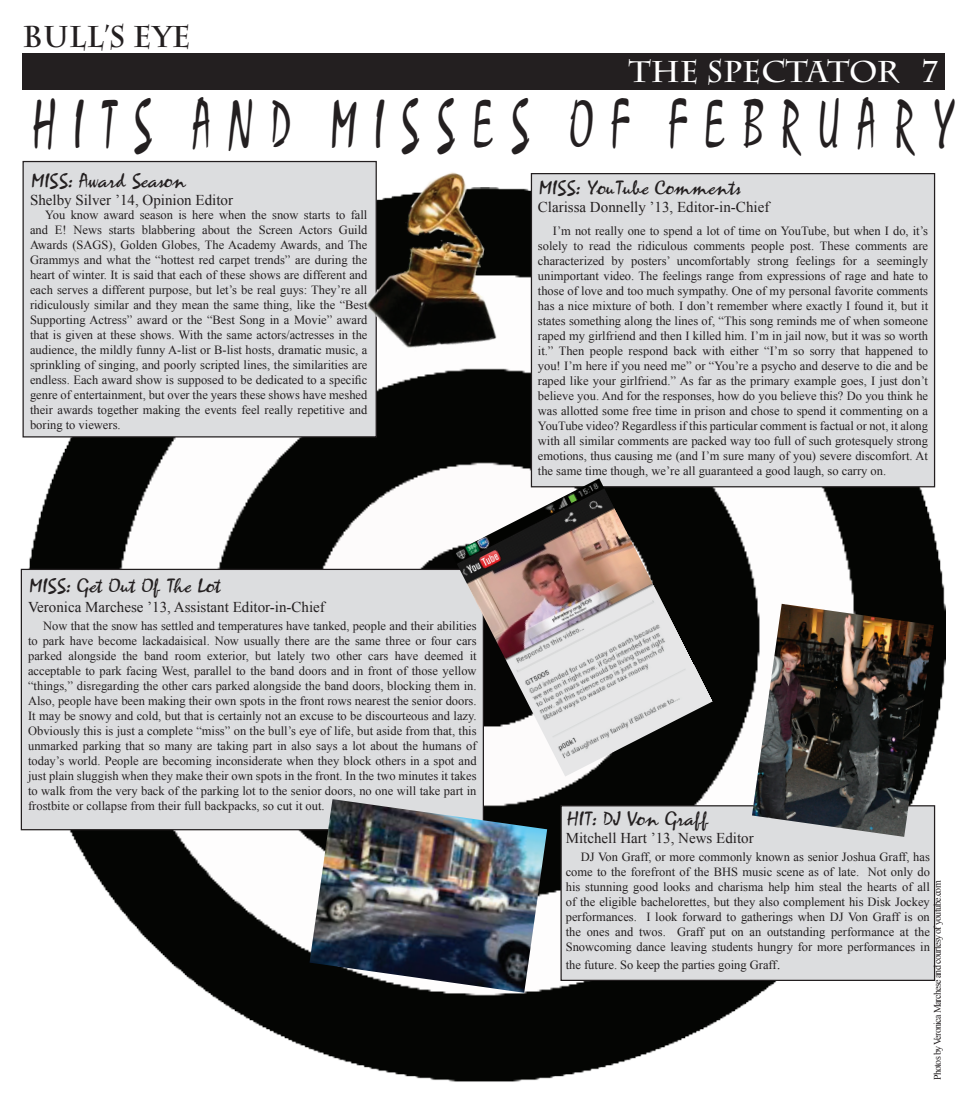
<style>
.page{position:relative;width:968px;height:1114px;background:#fff}
.page>*{position:absolute;margin:0;border:0;box-sizing:border-box;transform-origin:0 0}
.t1{font:65.62px "AHJ Mistral";letter-spacing:.45em;color:#231f20;scale:.57 1}
.t2{font:700 30px "Charlemagne Std";letter-spacing:-.005em;color:#fff}
.t3{font:700 30px "Charlemagne Std";color:#231f20}
.t4{font:18.75px "AHJ Mistral";color:#231f20}
.t5{font:15px "Times New Roman";color:#231f20}
.t6{font:12.5px/15px "Times New Roman";color:#231f20;text-align:justify}
.t7{font:10px "Times New Roman";letter-spacing:-.07em;color:#231f20}
.s1{font-size:15px}
</style>
<div class="page">
<div style="left:22px;top:53px;width:923px;height:36px;background:#231f20"></div>
<img style="left:22px;top:188px;width:923px;height:894px">
<div style="left:531px;top:173px;width:404px;height:314px;background:#dcdddf;border:1px solid #231f20"></div>
<div style="left:560px;top:805px;width:375px;height:176px;background:#dcdddf;border:1px solid #231f20"></div>
<div style="left:22px;top:161px;width:355px;height:276px;background:#dcdddf;border:1px solid #231f20"></div>
<div style="left:21px;top:569px;width:463px;height:261px;background:#dcdddf;border:1px solid #231f20"></div>
<img style="left:309px;top:799px;width:238px;height:194px">
<img style="left:752px;top:604px;width:181px;height:233px">
<img style="left:360px;top:161px;width:163px;height:202px">
<img style="left:451px;top:478px;width:261px;height:298px">
<p class="t3" style="left:23px;top:19px;width:170px">BULL’S EYE</p>
<p class="t2" style="left:628px;top:54px;width:311px">THE SPECTATOR 7</p>
<p class="t1" style="left:30px;top:87px;width:1618px">HITS AND MISSES OF FEBRUARY</p>
<p class="t4" style="left:30px;top:170px;width:157px">MISS: Award Season</p>
<p class="t5" style="left:30px;top:190px;width:204px">Shelby Silver ’14, Opinion Editor</p>
<p class="t6" style="left:30px;top:207px;width:339px;text-indent:15px">You know award season is here when the snow starts to fall and E! News starts blabbering about the Screen Actors Guild Awards (SAGS), Golden Globes, The Academy Awards, and The Grammys and what the “hottest red carpet trends” are during the heart of winter. It is said that each of these shows are different and each serves a different purpose, but let’s be real guys: They’re all ridiculously similar and they mean the same thing, like the “Best Supporting Actress” award or the “Best Song in a Movie” award that is given at these shows. With the same actors/actresses in the audience, the mildly funny A-list or B-list hosts, dramatic music, a sprinkling of singing, and poorly scripted lines, the similarities are endless. Each award show is supposed to be dedicated to a specific genre of entertainment, but over the years these shows have meshed their awards together making the events feel really repetitive and boring to viewers.</p>
<p class="t4" style="left:28px;top:575px;width:194px">MISS: Get Out Of The Lot</p>
<p class="t5" style="left:28px;top:597px;width:298px">Veronica Marchese ’13, Assistant Editor-in-Chief</p>
<p class="t6" style="left:28px;top:618px;width:450px;text-indent:15px">Now that the snow has settled and temperatures have tanked, people and their abilities to park have become lackadaisical. Now usually there are the same three or four cars parked alongside the band room exterior, but lately two other cars have deemed it acceptable to park facing West, parallel to the band doors and in front of those yellow “things,” disregarding the other cars parked alongside the band doors, blocking them in.<br>Also, people have been making their own spots in the front rows nearest the senior doors.<br>It may be snowy and cold, but that is certainly not an excuse to be discourteous and lazy.<br>Obviously this is just a complete “miss” on the bull’s eye of life, but aside from that, this unmarked parking that so many are taking part in also says a lot about the humans of today’s world. People are becoming inconsiderate when they block others in a spot and just plain sluggish when they make their own spots in the front. In the two minutes it takes to walk from the very back of the parking lot to the senior doors, no one will take part in frostbite or collapse from their full backpacks, so cut it out.</p>
<p class="t4" style="left:538px;top:176px;width:204px">MISS: YouTube Comments</p>
<p class="t5" style="left:538px;top:197px;width:233px">Clarissa Donnelly ’13, Editor-in-Chief</p>
<p class="t6" style="left:538px;top:223px;width:392px;text-indent:15px">I’m not really one to spend a lot of time on YouTube, but when I do, it’s solely to read the ridiculous comments people post. These comments are characterized by posters’ uncomfortably strong feelings for a seemingly unimportant video. The feelings range from expressions of rage and hate to those of love and too much sympathy. One of my personal favorite comments has a nice mixture of both. I don’t remember where exactly I found it, but it states something along the lines of, “This song reminds me of when someone raped my girlfriend and then I killed him. I’m in jail now, but it was so worth it.” Then people respond back with either “I’m so sorry that happened to you! I’m here if you need me” or “You’re a psycho and deserve to die and be raped like your girlfriend.” As far as the primary example goes, I just don’t believe you. And for the responses, how do you believe this? Do you think he was allotted some free time in prison and chose to spend it commenting on a YouTube video? Regardless if this particular comment is factual or not, it along with all similar comments are packed way too full of such grotesquely strong emotions, thus causing me (and I’m sure many of you) severe discomfort. At the same time though, we’re all guaranteed a good laugh, so carry on.</p>
<p class="t4" style="left:565px;top:808px;width:144px">HIT: DJ Von Graff</p>
<p class="t5" style="left:565px;top:828px;width:189px">Mitchell Hart ’13, News Editor</p>
<p class="t6" style="left:565px;top:849px;width:366px;text-indent:15px">DJ Von Graff, or more commonly known as senior Joshua Graff, has come to the forefront of the BHS music scene as of late. Not only do his stunning good looks and charisma help him steal the hearts of all of the eligible bachelorettes, but they also complement his Disk Jockey performances. I look forward to gatherings when DJ Von Graff is on the ones and twos. Graff put on an outstanding performance at the Snowcoming dance leaving students hungry for more performances in</p>
<p class="t6" style="left:565px;top:957px;width:216px">the future. So keep the parties going Graff<span class="s1">.</span></p>
<p class="t7" style="left:930px;top:1080px;width:201px;rotate:-90deg">Photos by Veronica Marchese and courtesy ofyoutube.com</p>
</div>
